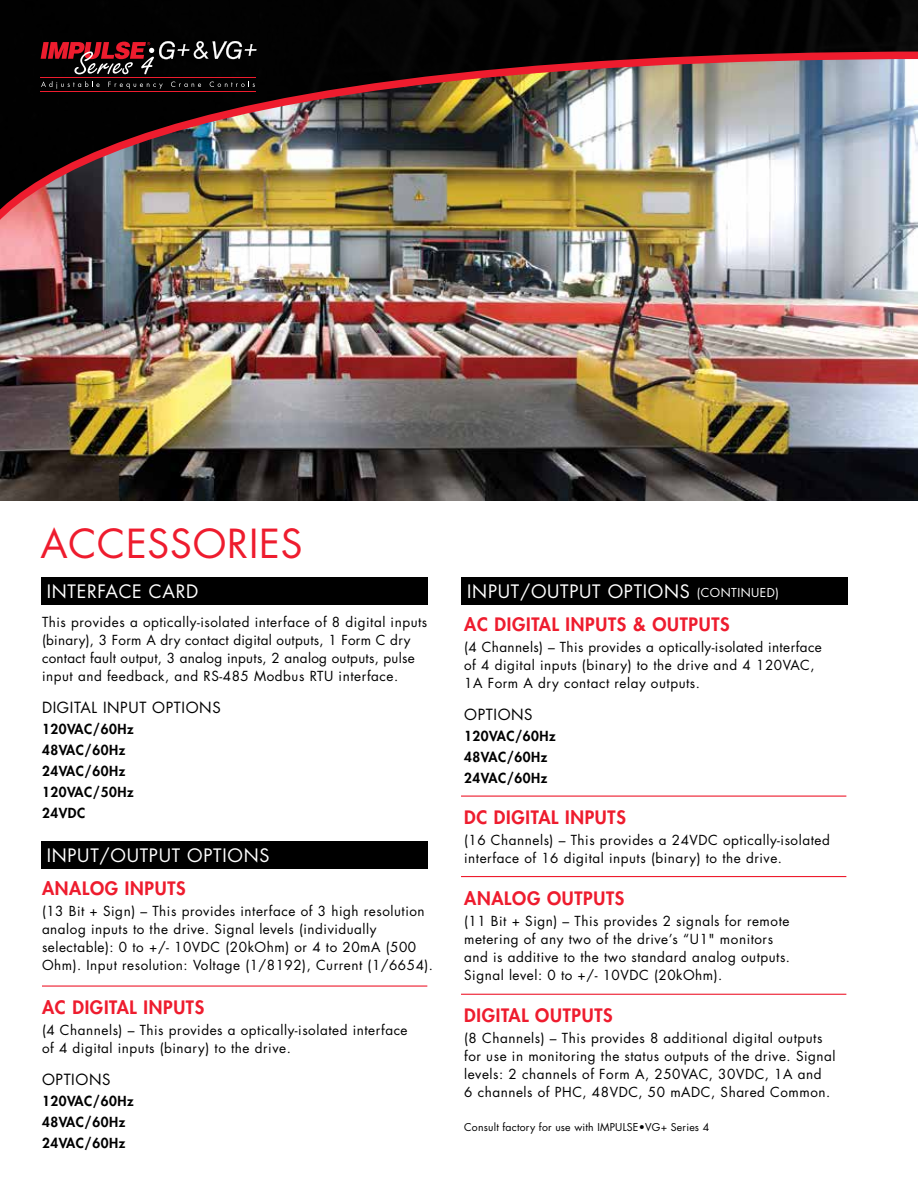
<style>
.page{position:relative;width:918px;height:1188px;background:#fff}
.page>*{position:absolute;margin:0;border:0;box-sizing:border-box;transform-origin:0 0}
.t1{font:39px "Futura";letter-spacing:.02em;color:#ee1c2e}
.t2{font:800 18px "Futura";letter-spacing:.04em;color:#ee1c2e}
.t3{font:18px "Futura";letter-spacing:.04em;color:#fff}
.t4{font:15px "Futura";letter-spacing:.04em;color:#000}
.t5{font:13.5px/18px "Futura";letter-spacing:.04em;color:#000}
.t6{font:800 13.5px/21px "Futura";letter-spacing:.04em;color:#000}
.t7{font:10.5px "Futura";letter-spacing:.02em;color:#000}
.s1{font-size:12px}
</style>
<div class="page">
<img style="left:0;top:303px;width:918px;height:197px">
<img style="left:0;top:0;width:918px;height:303px">
<svg style="left:41px;top:41px;width:215px;height:33px;background:#462427"></svg>
<svg style="left:41px;top:81px;width:59px;height:8px"></svg>
<svg style="left:108px;top:82px;width:55px;height:7px"></svg>
<svg style="left:171px;top:82px;width:30px;height:5px"></svg>
<svg style="left:210px;top:81px;width:45px;height:6px"></svg>
<hr style="left:41px;top:77px;width:215px;height:1px;background:#ee1c2e">
<hr style="left:41px;top:91px;width:215px;height:1px;background:#ee1c2e">
<hr style="left:42px;top:985px;width:385px;height:2px;background:#ee1c2e">
<div style="left:41px;top:578px;width:386px;height:27px;background:#000"></div>
<div style="left:461px;top:578px;width:387px;height:27px;background:#000"></div>
<div style="left:41px;top:842px;width:386px;height:27px;background:#000"></div>
<hr style="left:461px;top:796px;width:385px;height:1px;background:#ee1c2e">
<hr style="left:461px;top:876px;width:385px;height:1px;background:#ee1c2e">
<hr style="left:461px;top:994px;width:385px;height:1px;background:#ee1c2e">
<h1 class="t1" style="left:40px;top:525px;width:264px">ACCESSORIES</h1>
<h2 class="t3" style="left:47px;top:583px;width:153px">INTERFACE CARD</h2>
<h2 class="t3" style="left:467px;top:583px;width:313px">INPUT/OUTPUT OPTIONS <span class="s1">(CONTINUED)</span></h2>
<p class="t5" style="left:42px;top:614px;width:387px">This provides a optically-isolated interface of 8 digital inputs (binary), 3 Form A dry contact digital outputs, 1 Form C dry contact fault output, 3 analog inputs, 2 analog outputs, pulse input and feedback, and RS-485 Modbus RTU interface.</p>
<p class="t4" style="left:42px;top:700px;width:180px">DIGITAL INPUT OPTIONS</p>
<p class="t6" style="left:42px;top:719px;width:93px">120VAC/60Hz<br>48VAC/60Hz<br>24VAC/60Hz<br>120VAC/50Hz<br>24VDC</p>
<h2 class="t3" style="left:47px;top:847px;width:224px">INPUT/OUTPUT OPTIONS</h2>
<h2 class="t2" style="left:42px;top:880px;width:145px">ANALOG INPUTS</h2>
<p class="t5" style="left:42px;top:904px;width:393px">(13 Bit + Sign) – This provides interface of 3 high resolution analog inputs to the drive. Signal levels (individually selectable): 0 to +/- 10VDC (20kOhm) or 4 to 20mA (500<br>Ohm). Input resolution: Voltage (1/8192), Current (1/6654).</p>
<h2 class="t2" style="left:42px;top:998px;width:164px">AC DIGITAL INPUTS</h2>
<p class="t5" style="left:42px;top:1022px;width:367px">(4 Channels) – This provides a optically-isolated interface of 4 digital inputs (binary) to the drive.</p>
<p class="t4" style="left:42px;top:1072px;width:70px">OPTIONS</p>
<p class="t6" style="left:42px;top:1091px;width:93px">120VAC/60Hz<br>48VAC/60Hz<br>24VAC/60Hz</p>
<h2 class="t2" style="left:464px;top:615px;width:267px">AC DIGITAL INPUTS &amp; OUTPUTS</h2>
<p class="t5" style="left:464px;top:639px;width:359px">(4 Channels) – This provides a optically-isolated interface of 4 digital inputs (binary) to the drive and 4 120VAC,<br>1A Form A dry contact relay outputs.</p>
<p class="t4" style="left:464px;top:707px;width:70px">OPTIONS</p>
<p class="t6" style="left:464px;top:726px;width:93px">120VAC/60Hz<br>48VAC/60Hz<br>24VAC/60Hz</p>
<h2 class="t2" style="left:464px;top:809px;width:163px">DC DIGITAL INPUTS</h2>
<p class="t5" style="left:464px;top:832px;width:367px">(16 Channels) – This provides a 24VDC optically-isolated interface of 16 digital inputs (binary) to the drive.</p>
<h2 class="t2" style="left:464px;top:889px;width:162px">ANALOG OUTPUTS</h2>
<p class="t5" style="left:464px;top:913px;width:327px">(11 Bit + Sign) – This provides 2 signals for remote metering of any two of the drive’s “U1" monitors and is additive to the two standard analog outputs.<br>Signal level: 0 to +/- 10VDC (20kOhm).</p>
<h2 class="t2" style="left:464px;top:1007px;width:150px">DIGITAL OUTPUTS</h2>
<p class="t5" style="left:464px;top:1030px;width:373px">(8 Channels) – This provides 8 additional digital outputs for use in monitoring the status outputs of the drive. Signal levels: 2 channels of Form A, 250VAC, 30VDC, 1A and<br>6 channels of PHC, 48VDC, 50 mADC, Shared Common.</p>
<p class="t7" style="left:464px;top:1122px;width:247px">Consult factory for use with IMPULSE•VG+ Series 4</p>
</div>
